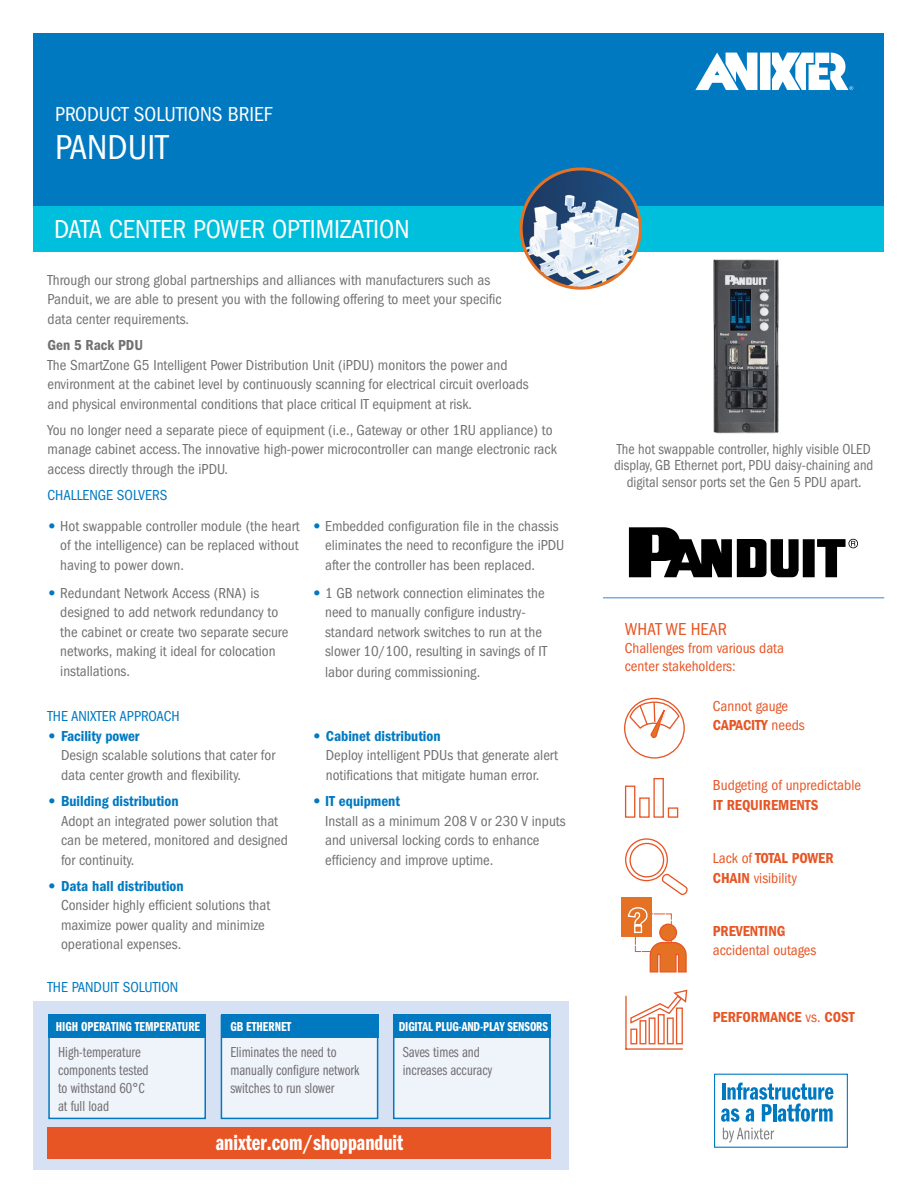
<style>
.page{position:relative;width:918px;height:1188px;background:#fff}
.page>*{position:absolute;margin:0;border:0;box-sizing:border-box;transform-origin:0 0}
.t1{font:condensed 36px "ITC Franklin Gothic Std";color:#fff}
.t2{font:condensed 27px "ITC Franklin Gothic Std";color:#fff}
.t3{font:22.5px "ITC Franklin Gothic Std Dm Cp";color:#fff}
.t4{font:condensed 21px "ITC Franklin Gothic Std";color:#fff}
.t5{font:condensed 18px "ITC Franklin Gothic Std";color:#e75525}
.t6{font:condensed 15px/19.5px "ITC Franklin Gothic Std";color:#717073}
.t7{font:15px/18px "ITC Franklin Gothic Std Bk Cp";color:#717073}
.t8{font:condensed 15px/16.5px "ITC Franklin Gothic Std";color:#717073;text-align:center;scale:.95 1}
.t9{font:condensed 15px/18px "ITC Franklin Gothic Std";color:#e75525}
.t10{font:15px "ITC Franklin Gothic Std Dm Cd";color:#0079c1}
.t11{font:15px "ITC Franklin Gothic Std Dm Cd";color:#e75525}
.t12{font:condensed 15px "ITC Franklin Gothic Std";color:#0079c1}
.t13{font:15px "ITC Franklin Gothic Std Dm Cd";color:#717073}
.t14{font:13.5px "ITC Franklin Gothic Std Dm Cp";color:#fff}
.s1{font-family:"ITC Franklin Gothic Std Hvy";font-stretch:normal;color:#0079c1}
.s2{font-family:"ITC Franklin Gothic Std Hvy"}
.s3{font-family:"ITC Franklin Gothic Std";font-stretch:condensed}
.s4{font-family:"ITC Franklin Gothic Std Dm Cd";font-stretch:normal}
</style>
<div class="page">
<div style="left:33px;top:1001px;width:535px;height:169px;background:#d6e2f4"></div>
<div style="left:49px;top:1016px;width:156px;height:102px;background:#eff4fa"></div>
<div style="left:48px;top:1015px;width:158px;height:104px;border:2px solid #0079c1"></div>
<div style="left:221px;top:1016px;width:157px;height:102px;background:#eff4fa"></div>
<div style="left:221px;top:1015px;width:157px;height:104px;border:2px solid #0079c1"></div>
<div style="left:394px;top:1016px;width:156px;height:102px;background:#eff4fa"></div>
<div style="left:393px;top:1015px;width:158px;height:104px;border:2px solid #0079c1"></div>
<div style="left:48px;top:1014px;width:158px;height:24px;background:#0079c1"></div>
<div style="left:221px;top:1014px;width:157px;height:24px;background:#0079c1"></div>
<div style="left:393px;top:1014px;width:158px;height:24px;background:#0079c1"></div>
<div style="left:48px;top:1127px;width:503px;height:32px;background:#e75525"></div>
<hr style="left:603px;top:597px;width:281px;height:1px;background:#7cacdc">
<div style="left:624px;top:698px;width:61px;height:61px;border:1px solid #e75525;border-radius:50%"></div>
<svg style="left:629px;top:701px;width:51px;height:37px"></svg>
<div style="left:621px;top:897px;width:30px;height:40px;background:#e57224"></div>
<div style="left:625px;top:786px;width:10px;height:32px;border:1px solid #e75525"></div>
<div style="left:653px;top:778px;width:11px;height:40px;border:1px solid #e75525"></div>
<div style="left:639px;top:797px;width:11px;height:21px;border:1px solid #e75525"></div>
<div style="left:668px;top:807px;width:10px;height:11px;border:1px solid #e75525"></div>
<div style="left:625px;top:838px;width:43px;height:43px;border:1px solid #e75525;border-radius:50%"></div>
<svg style="left:627px;top:873px;width:61px;height:100px"></svg>
<div style="left:629px;top:843px;width:35px;height:35px;border:1px solid #e75525;border-radius:50%"></div>
<hr style="left:625px;top:996px;width:2px;height:53px;background:#e75525">
<hr style="left:626px;top:1048px;width:56px;height:2px;background:#e75525">
<div style="left:630px;top:1029px;width:7px;height:15px;border:1px solid #e75525"></div>
<div style="left:639px;top:1020px;width:7px;height:24px;border:1px solid #e75525"></div>
<div style="left:649px;top:1018px;width:7px;height:26px;border:1px solid #e75525"></div>
<div style="left:658px;top:1014px;width:7px;height:30px;border:1px solid #e75525"></div>
<div style="left:667px;top:1018px;width:7px;height:26px;border:1px solid #e75525"></div>
<div style="left:676px;top:1007px;width:7px;height:37px;border:1px solid #e75525"></div>
<svg style="left:630px;top:989px;width:58px;height:36px"></svg>
<div style="left:34px;top:34px;width:850px;height:172px;background:#0079c1"></div>
<div style="left:34px;top:206px;width:850px;height:45px;background:#00bfdc"></div>
<img style="left:521px;top:169px;width:119px;height:119px;border-radius:60px">
<div style="left:520px;top:167px;width:122px;height:123px;border:3px solid #e57224;border-radius:50%"></div>
<div style="left:760px;top:53px;width:11px;height:37px;background:#fff"></div>
<svg style="left:695px;top:53px;width:62px;height:37px"></svg>
<svg style="left:772px;top:53px;width:81px;height:37px"></svg>
<svg style="left:629px;top:527px;width:229px;height:50px"></svg>
<img style="left:713px;top:259px;width:66px;height:175px">
<div style="left:714px;top:1074px;width:134px;height:74px;border:1px solid #0079c1"></div>
<svg style="left:721px;top:1083px;width:112px;height:39px"></svg>
<svg style="left:723px;top:1128px;width:51px;height:14px"></svg>
<h3 class="t4" style="left:55px;top:102px;width:219px">PRODUCT SOLUTIONS BRIEF</h3>
<h1 class="t1" style="left:55px;top:127px;width:115px">PANDUIT</h1>
<h2 class="t2" style="left:54px;top:214px;width:357px">DATA CENTER POWER OPTIMIZATION</h2>
<p class="t6" style="left:48px;top:270px;width:456px">Through our strong global partnerships and alliances with manufacturers such as<br>Panduit, we are able to present you with the following offering to meet your specific data center requirements.</p>
<p class="t13" style="left:48px;top:337px;width:97px">Gen 5 Rack PDU</p>
<p class="t6" style="left:48px;top:355px;width:483px">The SmartZone G5 Intelligent Power Distribution Unit (iPDU) monitors the power and environment at the cabinet level by continuously scanning for electrical circuit overloads and physical environmental conditions that place critical IT equipment at risk.</p>
<p class="t6" style="left:48px;top:420px;width:511px">You no longer need a separate piece of equipment (i.e., Gateway or other 1RU appliance) to manage cabinet access. The innovative high-power microcontroller can mange electronic rack access directly through the iPDU.</p>
<p class="t12" style="left:48px;top:487px;width:121px">CHALLENGE SOLVERS</p>
<p class="t6" style="left:60px;top:516px;width:241px;text-align:justify;text-indent:-13px"><span class="s1">•</span> Hot swappable controller module (the heart of the intelligence) can be replaced without having to power down.</p>
<p class="t6" style="left:60px;top:583px;width:230px;text-indent:-13px"><span class="s1">•</span> Redundant Network Access (RNA) is designed to add network redundancy to the cabinet or create two separate secure networks, making it ideal for colocation installations.</p>
<p class="t6" style="left:325px;top:516px;width:241px;text-indent:-13px"><span class="s1">•</span> Embedded configuration file in the chassis eliminates the need to reconfigure the iPDU after the controller has been replaced.</p>
<p class="t6" style="left:325px;top:583px;width:224px;text-indent:-13px"><span class="s1">•</span> 1 GB network connection eliminates the need to manually configure industry&shy;standard network switches to run at the slower 10/100, resulting in savings of IT</p>
<p class="t6" style="left:325px;top:663px;width:157px">labor during commissioning.</p>
<p class="t12" style="left:48px;top:708px;width:134px">THE ANIXTER APPROACH</p>
<p class="t10" style="left:48px;top:727px;width:94px"><span class="s2">•</span> Facility power</p>
<p class="t6" style="left:61px;top:746px;width:216px">Design scalable solutions that cater for data center growth and flexibility.</p>
<p class="t10" style="left:48px;top:793px;width:133px"><span class="s2">•</span> Building distribution</p>
<p class="t6" style="left:61px;top:811px;width:228px">Adopt an integrated power solution that can be metered, monitored and designed for continuity.</p>
<p class="t10" style="left:48px;top:877px;width:138px"><span class="s2">•</span> Data hall distribution</p>
<p class="t6" style="left:61px;top:896px;width:211px">Consider highly efficient solutions that maximize power quality and minimize operational expenses.</p>
<p class="t12" style="left:48px;top:979px;width:132px">THE PANDUIT SOLUTION</p>
<p class="t10" style="left:312px;top:727px;width:130px"><span class="s2">•</span> Cabinet distribution</p>
<p class="t6" style="left:326px;top:746px;width:234px">Deploy intelligent PDUs that generate alert notifications that mitigate human error.</p>
<p class="t10" style="left:312px;top:793px;width:89px"><span class="s2">•</span> IT equipment</p>
<p class="t6" style="left:325px;top:811px;width:242px">Install as a minimum 208 V or 230 V inputs and universal locking cords to enhance efficiency and improve uptime.</p>
<p class="t14" style="left:56px;top:1019px;width:146px">HIGH OPERATING TEMPERATURE</p>
<p class="t14" style="left:230px;top:1019px;width:63px">GB ETHERNET</p>
<p class="t14" style="left:399px;top:1019px;width:151px">DIGITAL PLUG-AND-PLAY SENSORS</p>
<p class="t7" style="left:58px;top:1044px;width:92px">High-temperature components tested to withstand 60°C at full load</p>
<p class="t7" style="left:230px;top:1044px;width:131px">Eliminates the need to manually configure network switches to run slower</p>
<p class="t7" style="left:403px;top:1044px;width:91px">Saves times and increases accuracy</p>
<h3 class="t3" style="left:216px;top:1130px;width:189px">anixter.com/shoppanduit</h3>
<p class="t8" style="left:614px;top:441px;width:275px">The hot swappable controller, highly visible OLED display, GB Ethernet port, PDU daisy-chaining and digital sensor ports set the Gen 5 PDU apart.</p>
<p class="t5" style="left:625px;top:619px;width:104px">WHAT WE HEAR</p>
<p class="t9" style="left:625px;top:639px;width:161px">Challenges from various data center stakeholders:</p>
<p class="t9" style="left:713px;top:697px;width:77px">Cannot gauge</p>
<p class="t11" style="left:713px;top:717px;width:93px">CAPACITY <span class="s3">needs</span></p>
<p class="t9" style="left:713px;top:776px;width:150px">Budgeting of unpredictable</p>
<p class="t11" style="left:713px;top:796px;width:107px">IT REQUIREMENTS</p>
<p class="t11" style="left:713px;top:850px;width:122px"><span class="s3">Lack of</span> TOTAL POWER</p>
<p class="t9" style="left:713px;top:869px;width:86px"><span class="s4">CHAIN</span> visibility</p>
<p class="t11" style="left:713px;top:922px;width:74px">PREVENTING</p>
<p class="t9" style="left:713px;top:941px;width:105px">accidental outages</p>
<p class="t11" style="left:713px;top:1009px;width:143px">PERFORMANCE <span class="s3">vs.</span> COST</p>
</div>
